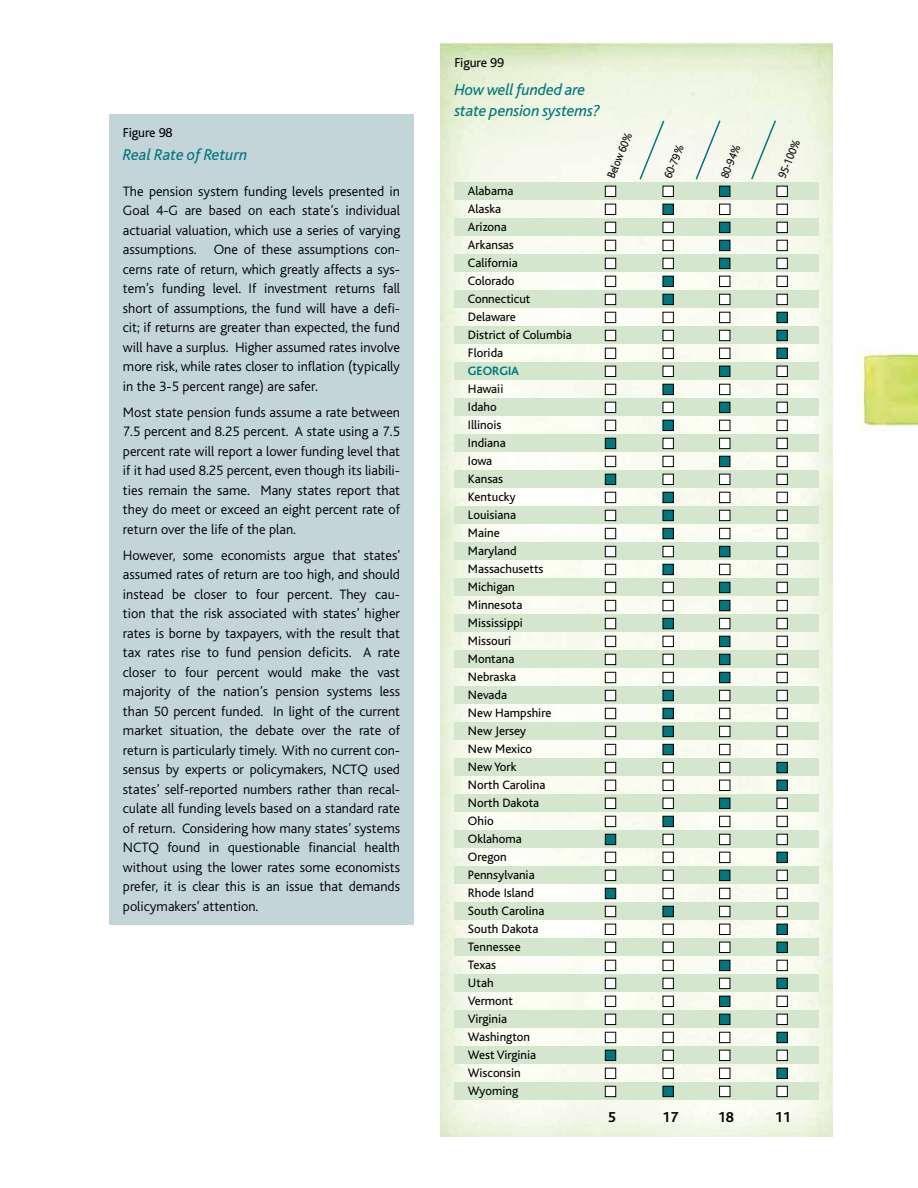
<style>
.page{position:relative;width:918px;height:1188px;background:#fff}
.page>*{position:absolute;margin:0;border:0;box-sizing:border-box;transform-origin:0 0}
.t1{font:italic 16.5px/21px "Bliss";letter-spacing:-.01em;color:#00777e}
.t2{font:700 15px "Bliss";color:#000}
.t3{font:300 14.25px/19.5px "Bliss";color:#000;text-align:justify}
.t4{font:13.5px "Bliss";letter-spacing:-.01em;color:#000}
.t5{font:12.75px/18px "Bliss";color:#000}
.t6{font:700 12.75px "Bliss";color:#00777e}
.t7{font:12px "Bliss";color:#000;scale:.9 1}
</style>
<div class="page">
<img style="left:856px;top:353px;width:62px;height:78px">
<svg style="left:454px;top:119px;width:365px;height:981px"></svg>
<div style="left:109px;top:114px;width:305px;height:811px;background:#c4d5d9"></div>
<p class="t4" style="left:123px;top:126px;width:51px">Figure 98</p>
<p class="t1" style="left:123px;top:145px;width:126px">Real Rate of Return</p>
<p class="t3" style="left:123px;top:181px;width:279px">The pension system funding levels presented in Goal 4-G are based on each state’s individual actuarial valuation, which use a series of varying assumptions. One of these assumptions con&shy;cerns rate of return, which greatly affects a sys&shy;tem’s funding level. If investment returns fall short of assumptions, the fund will have a defi&shy;cit; if returns are greater than expected, the fund will have a surplus. Higher assumed rates involve more risk, while rates closer to inflation (typically in the 3-5 percent range) are safer.</p>
<p class="t3" style="left:123px;top:403px;width:279px">Most state pension funds assume a rate between 7.5 percent and 8.25 percent. A state using a 7.5 percent rate will report a lower funding level that if it had used 8.25 percent, even though its liabili&shy;ties remain the same. Many states report that they do meet or exceed an eight percent rate of return over the life of the plan.</p>
<p class="t3" style="left:123px;top:546px;width:279px">However, some economists argue that states’ assumed rates of return are too high, and should instead be closer to four percent. They cau&shy;tion that the risk associated with states’ higher rates is borne by taxpayers, with the result that tax rates rise to fund pension deficits. A rate closer to four percent would make the vast majority of the nation’s pension systems less than 50 percent funded. In light of the current market situation, the debate over the rate of return is particularly timely. With no current con&shy;sensus by experts or policymakers, NCTQ used states’ self-reported numbers rather than recal&shy;culate all funding levels based on a standard rate of return. Considering how many states’ systems NCTQ found in questionable financial health without using the lower rates some economists prefer, it is clear this is an issue that demands policymakers’ attention.</p>
<p class="t4" style="left:454px;top:56px;width:51px">Figure 99</p>
<p class="t1" style="left:454px;top:80px;width:147px">How well funded are state pension systems?</p>
<p class="t5" style="left:468px;top:182px;width:106px">alabama<br>alaska<br>arizona<br>arkansas<br>california<br>colorado connecticut<br>Delaware<br>District of columbia<br>Florida</p>
<p class="t6" style="left:468px;top:364px;width:51px">GEORGIA</p>
<p class="t5" style="left:468px;top:380px;width:85px">hawaii<br>idaho<br>illinois<br>indiana<br>iowa<br>kansas kentucky louisiana<br>Maine<br>Maryland<br>Massachusetts<br>Michigan<br>Minnesota<br>Mississippi<br>Missouri<br>Montana nebraska nevada<br>new hampshire new Jersey new Mexico new york<br>north carolina north Dakota ohio<br>oklahoma oregon<br>Pennsylvania rhode island<br>South carolina<br>South Dakota tennessee texas<br>Utah<br>Vermont<br>Virginia<br>Washington<br>West Virginia<br>Wisconsin<br>Wyoming</p>
<p class="t7" style="left:605px;top:176px;width:56px;rotate:-68deg">below 60%</p>
<p class="t7" style="left:662px;top:176px;width:41px;rotate:-68deg">60-79%</p>
<p class="t7" style="left:718px;top:176px;width:41px;rotate:-68deg">80-94%</p>
<p class="t7" style="left:776px;top:176px;width:47px;rotate:-68deg">95-100%</p>
<p class="t2" style="left:608px;top:1109px;width:10px">5</p>
<p class="t2" style="left:662px;top:1109px;width:18px">17</p>
<p class="t2" style="left:718px;top:1109px;width:18px">18</p>
<p class="t2" style="left:775px;top:1109px;width:18px">11</p>
</div>
